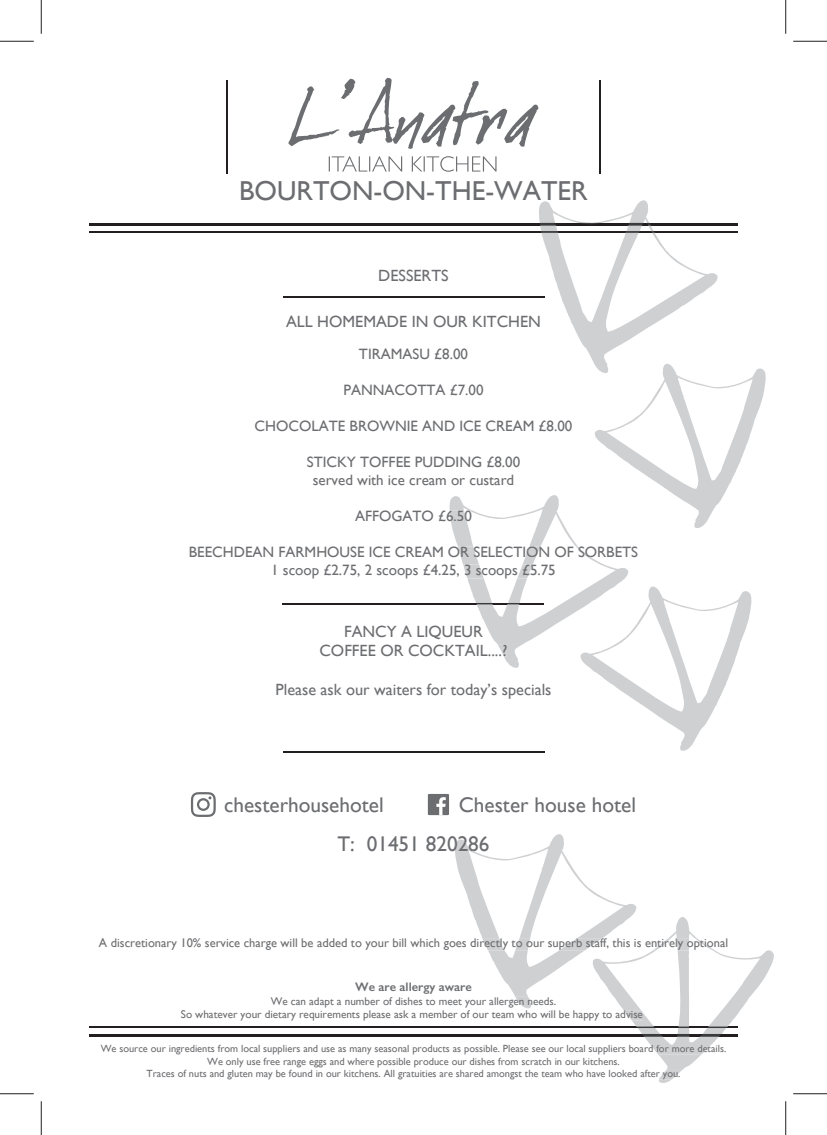
<style>
.page{position:relative;width:827px;height:1135px;background:#fff}
.page>*{position:absolute;margin:0;border:0;box-sizing:border-box;transform-origin:0 0}
.t1{font:27.38px "Gill Sans";color:#6c6d70}
.t2{font:21.25px "Gill Sans";color:#6c6d70}
.t3{font:16.25px "Gill Sans";color:#6c6d70}
.t4{font:15px/18px "Gill Sans";color:#6c6d70;text-align:center}
.t5{font:12.5px "Gill Sans";color:#6c6d70}
.t6{font:600 12.38px "Gill Sans";color:#6c6d70}
.t7{font:11.12px "Gill Sans";color:#6c6d70}
.t8{font:10.38px "Gill Sans";color:#6c6d70}
</style>
<div class="page">
<hr style="left:226px;top:80px;width:1px;height:93px;background:#231f20">
<hr style="left:599px;top:80px;width:1px;height:93px;background:#231f20">
<hr style="left:282px;top:297px;width:262px;height:1px;background:#231f20">
<hr style="left:282px;top:603px;width:262px;height:1px;background:#231f20">
<hr style="left:282px;top:752px;width:262px;height:1px;background:#231f20">
<hr style="left:89px;top:231px;width:648px;height:2px;background:#231f20">
<hr style="left:89px;top:223px;width:648px;height:2px;background:#231f20">
<hr style="left:89px;top:1027px;width:648px;height:1px;background:#231f20">
<hr style="left:89px;top:1034px;width:648px;height:2px;background:#231f20">
<svg style="left:329px;top:156px;width:167px;height:16px"></svg>
<svg style="left:288px;top:78px;width:250px;height:71px"></svg>
<div style="left:428px;top:794px;width:21px;height:21px;background:#6c6d70"></div>
<svg style="left:436px;top:797px;width:10px;height:18px"></svg>
<svg style="left:191px;top:792px;width:25px;height:25px"></svg>
<svg style="left:455px;top:834px;width:319px;height:249px"></svg>
<svg style="left:449px;top:200px;width:317px;height:551px"></svg>
<hr style="left:0;top:41px;width:34px;height:1px;background:#231f20">
<hr style="left:793px;top:41px;width:34px;height:1px;background:#231f20">
<hr style="left:0;top:1093px;width:34px;height:1px;background:#231f20">
<hr style="left:793px;top:1093px;width:34px;height:1px;background:#231f20">
<hr style="left:41px;top:0;width:1px;height:34px;background:#231f20">
<hr style="left:41px;top:1101px;width:1px;height:34px;background:#231f20">
<hr style="left:785px;top:0;width:1px;height:34px;background:#231f20">
<hr style="left:785px;top:1101px;width:1px;height:34px;background:#231f20">
<h1 class="t1" style="left:239px;top:174px;width:350px">BOURTON-ON-THE-WATER</h1>
<h3 class="t3" style="left:378px;top:266px;width:72px">DESSERTS</h3>
<h3 class="t3" style="left:286px;top:311px;width:256px">ALL HOMEMADE IN OUR KITCHEN</h3>
<h3 class="t4" style="left:359px;top:345px;width:111px">TIRAMASU £8.00</h3>
<h3 class="t4" style="left:343px;top:381px;width:142px">PANNACOTTA £7.00</h3>
<h3 class="t4" style="left:255px;top:417px;width:319px">CHOCOLATE BROWNIE AND ICE CREAM £8.00</h3>
<h3 class="t4" style="left:307px;top:453px;width:215px">STICKY TOFFEE PUDDING £8.00 served with ice cream or custard</h3>
<h3 class="t4" style="left:355px;top:507px;width:118px">AFFOGATO £6.50</h3>
<h3 class="t4" style="left:189px;top:543px;width:451px">BEECHDEAN FARMHOUSE ICE CREAM OR SELECTION OF SORBETS<br>1 scoop £2.75, 2 scoops £4.25, 3 scoops £5.75</h3>
<h3 class="t3" style="left:344px;top:621px;width:140px">FANCY A LIQUEUR</h3>
<h3 class="t3" style="left:319px;top:641px;width:189px">COFFEE OR COCKTAIL....?</h3>
<h3 class="t3" style="left:275px;top:680px;width:277px">Please ask our waiters for today’s specials</h3>
<h2 class="t2" style="left:224px;top:792px;width:161px">chesterhousehotel</h2>
<h2 class="t2" style="left:459px;top:792px;width:179px">Chester house hotel</h2>
<h2 class="t2" style="left:337px;top:831px;width:154px">T: 01451 820286</h2>
<p class="t5" style="left:99px;top:936px;width:630px">A discretionary 10% service charge will be added to your bill which goes directly to our superb staff, this is entirely optional</p>
<p class="t6" style="left:355px;top:979px;width:118px">We are allergy aware</p>
<p class="t7" style="left:271px;top:994px;width:287px">We can adapt a number of dishes to meet your allergen needs.</p>
<p class="t7" style="left:181px;top:1008px;width:463px">So whatever your dietary requirements please ask a member of our team who will be happy to advise</p>
<p class="t8" style="left:101px;top:1042px;width:627px">We source our ingredients from local suppliers and use as many seasonal products as possible. Please see our local suppliers board for more details.</p>
<p class="t8" style="left:146px;top:1067px;width:535px">Traces of nuts and gluten may be found in our kitchens. All gratuities are shared amongst the team who have looked after you.</p>
<p class="t8" style="left:207px;top:1055px;width:414px">We only use free range eggs and where possible produce our dishes from scratch in our kitchens.</p>
</div>
